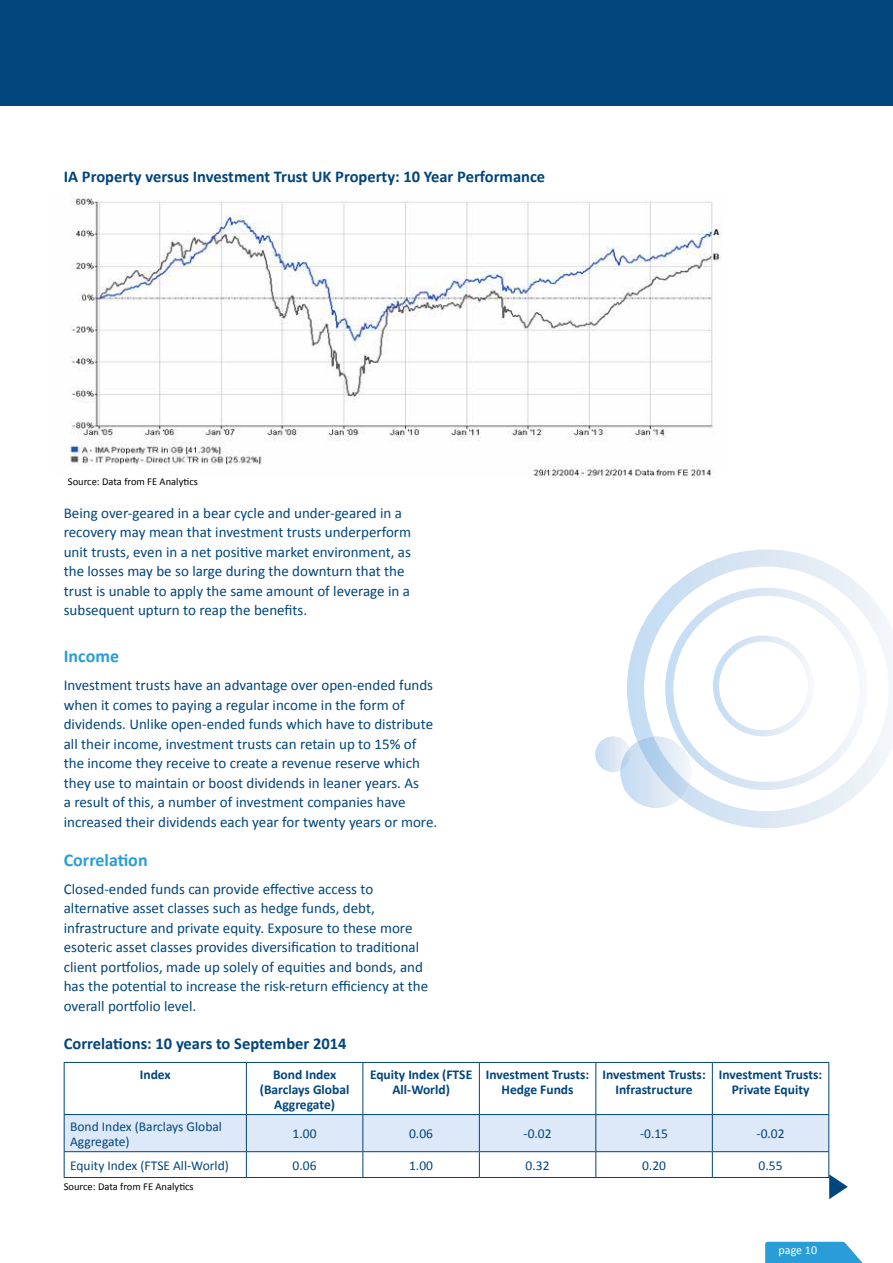
<style>
.page{position:relative;width:893px;height:1263px;background:#fff}
.page>*{position:absolute;margin:0;border:0;box-sizing:border-box;transform-origin:0 0}
.t1{font:700 18px "Calibri";color:#2a9cd7}
.t2{font:700 16.5px "Calibri";color:#00457c}
.t3{font:15px/19.5px "Calibri";color:#00457c}
.t4{font:700 13.5px/15px "Calibri";color:#00457c;text-align:center}
.t5{font:13.5px/15px "Calibri";color:#00457c}
.t6{font:13.5px "Calibri";color:#004379}
.t7{font:12px "Calibri";color:#fff}
.t8{font:10.5px "Calibri";color:#000}
</style>
<div class="page">
<div style="left:0;top:0;width:893px;height:106px;background:#00457c"></div>
<hr style="left:64px;top:1062px;width:182px;height:1px;background:#004379">
<hr style="left:64px;top:1063px;width:1px;height:51px;background:#004379">
<hr style="left:246px;top:1062px;width:117px;height:1px;background:#004379">
<hr style="left:246px;top:1063px;width:1px;height:51px;background:#004379">
<hr style="left:363px;top:1062px;width:116px;height:1px;background:#004379">
<hr style="left:362px;top:1063px;width:1px;height:51px;background:#004379">
<hr style="left:479px;top:1062px;width:117px;height:1px;background:#004379">
<hr style="left:479px;top:1063px;width:1px;height:51px;background:#004379">
<hr style="left:596px;top:1062px;width:116px;height:1px;background:#004379">
<hr style="left:595px;top:1063px;width:1px;height:51px;background:#004379">
<hr style="left:712px;top:1062px;width:117px;height:1px;background:#004379">
<hr style="left:712px;top:1063px;width:1px;height:51px;background:#004379">
<hr style="left:828px;top:1063px;width:1px;height:51px;background:#004379">
<img style="left:70px;top:193px;width:651px;height:284px">
<svg style="left:64px;top:1114px;width:784px;height:85px"></svg>
<img style="left:627px;top:549px;width:266px;height:279px">
<img style="left:665px;top:588px;width:202px;height:202px">
<img style="left:620px;top:736px;width:72px;height:72px">
<img style="left:637px;top:736px;width:53px;height:62px">
<img style="left:595px;top:736px;width:35px;height:36px">
<img style="left:620px;top:748px;width:11px;height:23px">
<svg style="left:765px;top:1241px;width:98px;height:22px;background:#46a9dc"></svg>
<p class="t2" style="left:64px;top:166px;width:483px">IA Property versus Investment Trust UK Property: 10 Year Performance</p>
<p class="t8" style="left:68px;top:475px;width:131px">Source: Data from FE Analytics</p>
<p class="t3" style="left:64px;top:503px;width:349px">Being over-geared in a bear cycle and under-geared in a recovery may mean that investment trusts underperform unit trusts, even in a net positive market environment, as the losses may be so large during the downturn that the trust is unable to apply the same amount of leverage in a subsequent upturn to reap the benefits.</p>
<p class="t1" style="left:64px;top:644px;width:57px">Income</p>
<p class="t3" style="left:64px;top:675px;width:375px">Investment trusts have an advantage over open-ended funds when it comes to paying a regular income in the form of dividends. Unlike open-ended funds which have to distribute all their income, investment trusts can retain up to 15% of the income they receive to create a revenue reserve which they use to maintain or boost dividends in leaner years. As<br>a result of this, a number of investment companies have increased their dividends each year for twenty years or more.</p>
<p class="t1" style="left:64px;top:848px;width:85px">Correlation</p>
<p class="t3" style="left:64px;top:879px;width:366px">Closed-ended funds can provide effective access to alternative asset classes such as hedge funds, debt, infrastructure and private equity. Exposure to these more esoteric asset classes provides diversification to traditional client portfolios, made up solely of equities and bonds, and has the potential to increase the risk-return efficiency at the overall portfolio level.</p>
<p class="t2" style="left:64px;top:1033px;width:284px">Correlations: 10 years to September 2014</p>
<p class="t4" style="left:140px;top:1066px;width:32px">Index</p>
<p class="t4" style="left:260px;top:1066px;width:91px">Bond Index (Barclays Global<br>Aggregate)</p>
<p class="t4" style="left:370px;top:1066px;width:104px">Equity Index (FTSE<br>All-World)</p>
<p class="t4" style="left:486px;top:1066px;width:105px">Investment Trusts:<br>Hedge Funds</p>
<p class="t4" style="left:602px;top:1066px;width:105px">Investment Trusts:<br>Infrastructure</p>
<p class="t4" style="left:719px;top:1066px;width:105px">Investment Trusts:<br>Private Equity</p>
<p class="t5" style="left:70px;top:1119px;width:153px">Bond Index (Barclays Global<br>Aggregate)</p>
<p class="t5" style="left:293px;top:1126px;width:25px">1.00</p>
<p class="t6" style="left:409px;top:1125px;width:25px">0.06</p>
<p class="t5" style="left:524px;top:1126px;width:30px">-0.02</p>
<p class="t5" style="left:640px;top:1126px;width:30px">-0.15</p>
<p class="t5" style="left:756px;top:1126px;width:30px">-0.02</p>
<p class="t5" style="left:70px;top:1158px;width:160px">Equity Index (FTSE All-World)</p>
<p class="t5" style="left:293px;top:1158px;width:25px">0.06</p>
<p class="t5" style="left:409px;top:1158px;width:25px">1.00</p>
<p class="t5" style="left:526px;top:1158px;width:25px">0.32</p>
<p class="t5" style="left:642px;top:1158px;width:25px">0.20</p>
<p class="t5" style="left:759px;top:1158px;width:25px">0.55</p>
<p class="t8" style="left:64px;top:1180px;width:131px">Source: Data from FE Analytics</p>
<p class="t7" style="left:779px;top:1243px;width:40px">page 10</p>
</div>
